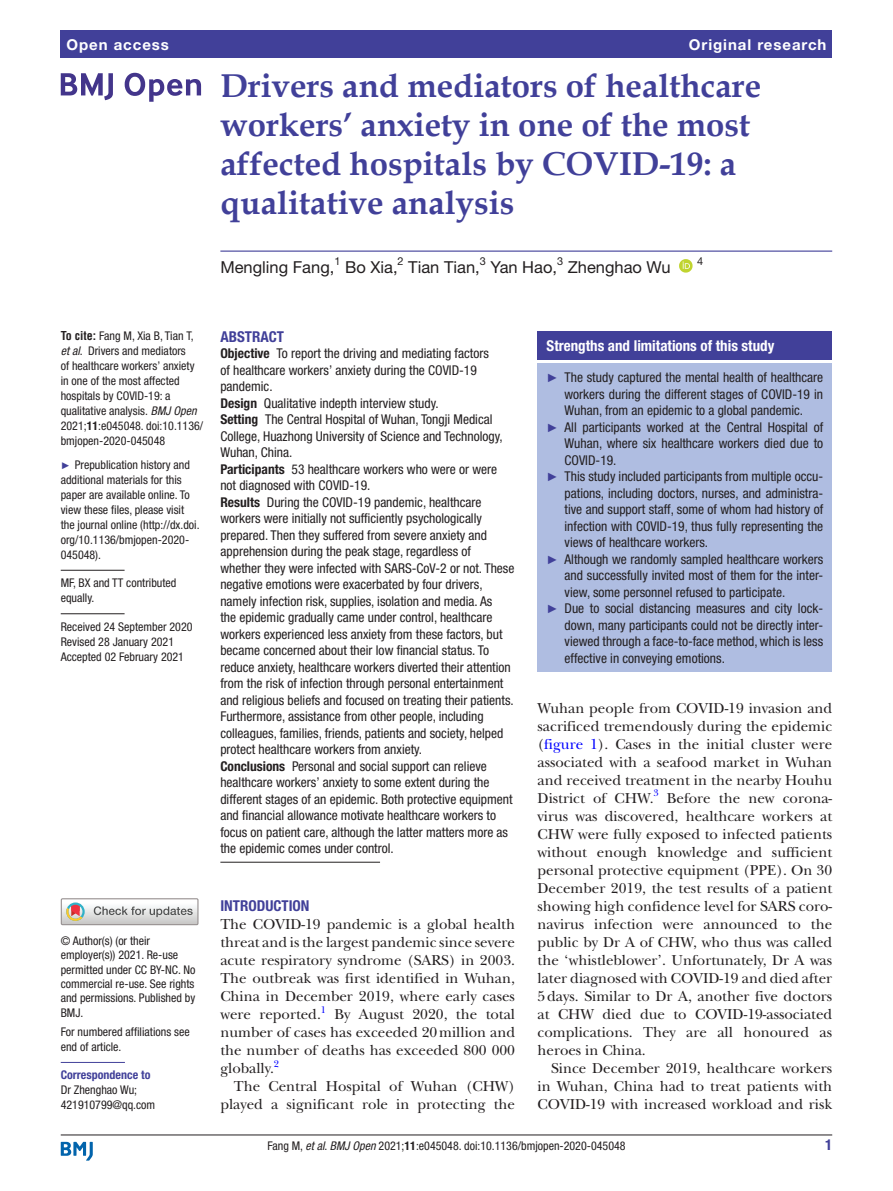
<style>
.page{position:relative;width:893px;height:1191px;background:#fff}
.page>*{position:absolute;margin:0;border:0;box-sizing:border-box;transform-origin:0 0}
.t1{font:700 33px/39px "Book Antiqua";color:#414099}
.t2{font:16.5px "Helvetica Neue LT Std";color:#231f20}
.t3{font:15px/18px "New Baskerville";color:#231f20;text-align:justify}
.t4{font:700 condensed 15px "Helvetica Neue LT Std";color:#fff}
.t5{font:700 15px "Helvetica Neue LT Std";letter-spacing:.065em;color:#fff}
.t6{font:700 condensed 15px "Helvetica Neue LT Std";color:#414099}
.t7{font:condensed 13.5px/16.5px "Helvetica Neue LT Std";color:#231f20}
.t8{font:condensed 12px/15px "Helvetica Neue LT Std";color:#231f20}
.t9{font:700 condensed 12px "Helvetica Neue LT Std";color:#414099}
.t10{font:10.95px "Helvetica Neue LT Std";color:#231f20}
.t11{font:9.9px "New Baskerville";color:#00f}
.s1{font-family:"Helvetica LT Std";font-weight:700}
.s2{font-style:italic}
.s3{font-weight:700}
.s4{font-family:"Arial";font-stretch:normal;font-size:9.75px;color:#414099}
.s5{font-family:"Arial";font-stretch:normal;font-size:12px;color:#414099}
.s6{color:#00f}
</style>
<div class="page">
<hr style="left:61px;top:1134px;width:771px;height:1px;background:#231f20">
<svg style="left:61px;top:1141px;width:32px;height:19px"></svg>
<div style="left:61px;top:31px;width:771px;height:27px;background:#414099"></div>
<hr style="left:220px;top:250px;width:612px;height:2px;background:#414099">
<svg style="left:679px;top:259px;width:14px;height:14px"></svg>
<hr style="left:61px;top:570px;width:64px;height:1px;background:#231f20">
<hr style="left:61px;top:613px;width:64px;height:1px;background:#231f20">
<hr style="left:61px;top:1062px;width:64px;height:1px;background:#414099">
<svg style="left:61px;top:73px;width:52px;height:27px"></svg>
<svg style="left:125px;top:73px;width:76px;height:29px"></svg>
<div style="left:61px;top:898px;width:138px;height:27px;border:1px solid #969090"></div>
<svg style="left:61px;top:898px;width:137px;height:26px"></svg>
<hr style="left:220px;top:862px;width:160px;height:1px;background:#231f20">
<div style="left:538px;top:331px;width:294px;height:29px;background:#414099"></div>
<div style="left:538px;top:364px;width:294px;height:308px;background:#afbde1"></div>
<p class="t5" style="left:66px;top:35px;width:104px">Open access</p>
<p class="t5" style="left:689px;top:35px;width:139px">Original research</p>
<h1 class="t1" style="left:220px;top:66px;width:542px">Drivers and mediators of healthcare workers’ anxiety in one of the most affected hospitals by COVID-19: a qualitative analysis</h1>
<p class="t2" style="left:220px;top:257px;width:115px">Mengling Fang,</p>
<p class="t10" style="left:334px;top:255px;width:8px">1</p>
<p class="t2" style="left:345px;top:257px;width:54px">Bo Xia,</p>
<p class="t10" style="left:398px;top:255px;width:8px">2</p>
<p class="t2" style="left:408px;top:257px;width:73px">Tian Tian,</p>
<p class="t10" style="left:480px;top:255px;width:8px">3</p>
<p class="t2" style="left:490px;top:257px;width:68px">Yan Hao,</p>
<p class="t10" style="left:557px;top:255px;width:8px">3</p>
<p class="t2" style="left:568px;top:257px;width:105px">Zhenghao Wu</p>
<p class="t10" style="left:697px;top:255px;width:8px">4</p>
<p class="t8" style="left:61px;top:328px;width:144px"><span class="s1">To cite:</span> Fang M, Xia B, Tian T, <span class="s2">et al</span>. Drivers and mediators<br>of healthcare workers’ anxiety in one of the most affected hospitals by COVID-19: a qualitative analysis. <span class="s2">BMJ Open<br></span>2021;<span class="s3">11</span>:e045048. doi:10.1136/ bmjopen-2020-045048</p>
<p class="t8" style="left:61px;top:457px;width:140px"><span class="s4">►</span> Prepublication history and additional materials for this paper are available online. To view these files, please visit the journal online (http://dx.doi. org/10.1136/bmjopen-2020-<br>045048).</p>
<p class="t8" style="left:61px;top:575px;width:117px">MF, BX and TT contributed equally.</p>
<p class="t8" style="left:61px;top:619px;width:133px">Received 24 September 2020<br>Revised 28 January 2021<br>Accepted 02 February 2021</p>
<p class="t8" style="left:61px;top:933px;width:136px;line-height:14.4px">© Author(s) (or their employer(s)) 2021. Re-use permitted under CC BY-NC. No commercial re-use. See rights and permissions. Published by<br>BMJ.</p>
<p class="t8" style="left:61px;top:1024px;width:130px">For numbered affiliations see end of article.</p>
<p class="t9" style="left:61px;top:1067px;width:91px">Correspondence to</p>
<p class="t8" style="left:61px;top:1082px;width:96px">Dr Zhenghao Wu;<br>421910799@qq.com</p>
<p class="t6" style="left:220px;top:327px;width:65px">ABSTRACT</p>
<p class="t7" style="left:220px;top:345px;width:296px"><span class="s3">Objective</span> To report the driving and mediating factors<br>of healthcare workers’ anxiety during the COVID-19 pandemic.<br><span class="s3">Design</span> Qualitative indepth interview study.<br><span class="s3">Setting</span> The Central Hospital of Wuhan, Tongji Medical College, Huazhong University of Science and Technology, Wuhan, China.<br><span class="s3">Participants</span> 53 healthcare workers who were or were not diagnosed with COVID-19.<br><span class="s3">Results</span> During the COVID-19 pandemic, healthcare workers were initially not sufficiently psychologically prepared. Then they suffered from severe anxiety and apprehension during the peak stage, regardless of whether they were infected with SARS-CoV-2 or not. These negative emotions were exacerbated by four drivers, namely infection risk, supplies, isolation and media. As<br>the epidemic gradually came under control, healthcare workers experienced less anxiety from these factors, but became concerned about their low financial status. To reduce anxiety, healthcare workers diverted their attention from the risk of infection through personal entertainment and religious beliefs and focused on treating their patients.<br>Furthermore, assistance from other people, including colleagues, families, friends, patients and society, helped protect healthcare workers from anxiety.<br><span class="s3">Conclusions</span> Personal and social support can relieve healthcare workers’ anxiety to some extent during the different stages of an epidemic. Both protective equipment and financial allowance motivate healthcare workers to focus on patient care, although the latter matters more as the epidemic comes under control.</p>
<p class="t6" style="left:220px;top:897px;width:91px">INTRODUCTION</p>
<p class="t3" style="left:220px;top:915px;width:296px">The COVID-19 pandemic is a global health threat and is the largest pandemic since severe acute respiratory syndrome (SARS) in 2003.<br>The outbreak was first identified in Wuhan, China in December 2019, where early cases were reported.</p>
<p class="t11" style="left:321px;top:1003px;width:7px">1</p>
<p class="t3" style="left:220px;top:1005px;width:296px;text-indent:114px">By August 2020, the total number of cases has exceeded 20million and the number of deaths has exceeded 800 000 globally.</p>
<p class="t11" style="left:274px;top:1057px;width:7px">2</p>
<p class="t3" style="left:220px;top:1077px;width:296px;text-align:right">The Central Hospital of Wuhan (CHW) played a significant role in protecting the</p>
<p class="t4" style="left:547px;top:336px;width:229px">Strengths and limitations of this study</p>
<p class="t7" style="left:547px;top:369px;width:278px"><span class="s5">►</span> The study captured the mental health of healthcare</p>
<p class="t7" style="left:565px;top:386px;width:260px">workers during the different stages of COVID-19 in</p>
<p class="t7" style="left:565px;top:402px;width:240px">Wuhan, from an epidemic to a global pandemic.</p>
<p class="t7" style="left:547px;top:419px;width:278px"><span class="s5">►</span> All participants worked at the Central Hospital of</p>
<p class="t7" style="left:565px;top:435px;width:260px">Wuhan, where six healthcare workers died due to</p>
<p class="t7" style="left:565px;top:452px;width:53px">COVID-19.</p>
<p class="t7" style="left:547px;top:468px;width:278px"><span class="s5">►</span> This study included participants from multiple occu-</p>
<p class="t7" style="left:565px;top:485px;width:260px">pations, including doctors, nurses, and administra-</p>
<p class="t7" style="left:565px;top:501px;width:260px">tive and support staff, some of whom had history of</p>
<p class="t7" style="left:565px;top:518px;width:260px">infection with COVID-19, thus fully representing the</p>
<p class="t7" style="left:565px;top:534px;width:145px">views of healthcare workers.</p>
<p class="t7" style="left:547px;top:551px;width:278px"><span class="s5">►</span> Although we randomly sampled healthcare workers</p>
<p class="t7" style="left:565px;top:567px;width:260px">and successfully invited most of them for the inter-</p>
<p class="t7" style="left:565px;top:584px;width:222px">view, some personnel refused to participate.</p>
<p class="t7" style="left:547px;top:600px;width:278px"><span class="s5">►</span> Due to social distancing measures and city lock-</p>
<p class="t7" style="left:565px;top:617px;width:260px">down, many participants could not be directly inter-</p>
<p class="t7" style="left:565px;top:633px;width:260px">viewed through a face-to-face method, which is less</p>
<p class="t7" style="left:565px;top:650px;width:162px">effective in conveying emotions.</p>
<p class="t3" style="left:538px;top:699px;width:296px">Wuhan people from COVID-19 invasion and sacrificed tremendously during the epidemic (<span class="s6">figure 1</span>). Cases in the initial cluster were associated with a seafood market in Wuhan and received treatment in the nearby Houhu District of CHW.<sup>3</sup></p>
<p class="t3" style="left:538px;top:789px;width:296px;text-indent:129px">Before the new corona&shy;virus was discovered, healthcare workers at CHW were fully exposed to infected patients without enough knowledge and sufficient personal protective equipment (PPE). On 30<br>December 2019, the test results of a patient showing high confidence level for SARS coro&shy;navirus infection were announced to the public by Dr A of CHW, who thus was called the ‘whistleblower’. Unfortunately, Dr A was later diagnosed with COVID-19 and died after 5days. Similar to Dr A, another five doctors at CHW died due to COVID-19-associated complications. They are all honoured as heroes in China.</p>
<p class="t3" style="left:538px;top:1059px;width:296px;text-indent:14px">Since December 2019, healthcare workers in Wuhan, China had to treat patients with COVID-19 with increased workload and risk</p>
<p class="t8" style="left:267px;top:1137px;width:360px">Fang M, <span class="s2">et al</span>. <span class="s2">BMJ Open</span> 2021;<span class="s3">11</span>:e045048. doi:10.1136/bmjopen-2020-045048</p>
<p class="t6" style="left:825px;top:1135px;width:9px">1</p>
</div>
